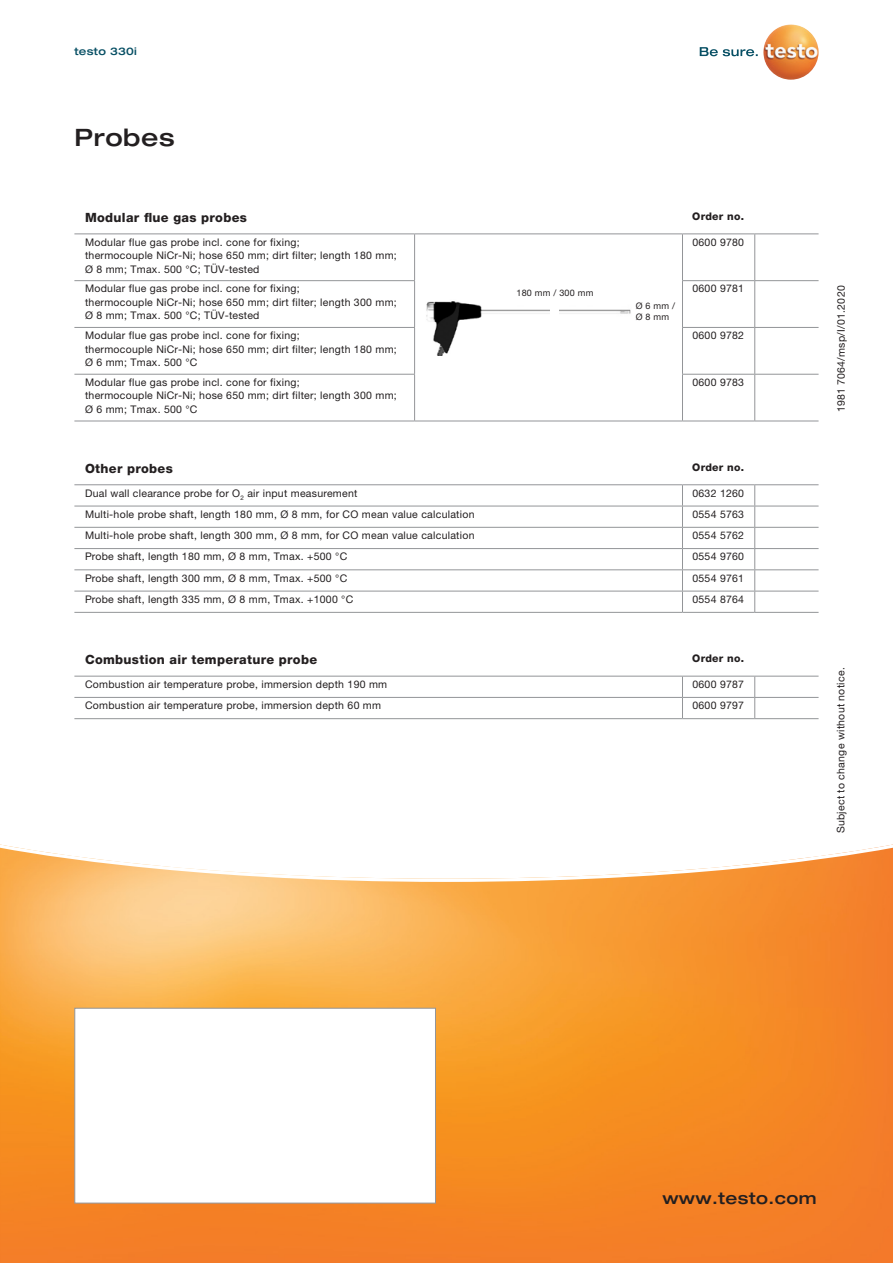
<style>
.page{position:relative;width:893px;height:1263px;background:#fff}
.page>*{position:absolute;margin:0;border:0;box-sizing:border-box;transform-origin:0 0}
.t1{font:500 expanded 24px "Helvetica Neue LTW1 G";letter-spacing:.025em;color:#231f20}
.t2{font:500 expanded 16.5px "Helvetica Neue LTW1 G";letter-spacing:.025em;color:#231f20}
.t3{font:800 12.75px "Helvetica Neue LTW1 G";letter-spacing:.025em;color:#231f20}
.t4{font:10.5px/13.5px "Helvetica Neue LTW1 G";letter-spacing:.025em;color:#231f20}
.t5{font:800 10.5px "Helvetica Neue LTW1 G";letter-spacing:.025em;color:#231f20}
.t6{font:500 expanded 10.5px "Helvetica Neue LTW1 G";letter-spacing:.025em;color:#074f64}
.t7{font:9px/10.8px "Helvetica Neue LTW1 G";letter-spacing:.025em;color:#231f20}
</style>
<div class="page">
<svg style="left:0;top:844px;width:893px;height:419px;background:#f79e46"></svg>
<img style="left:426px;top:301px;width:82px;height:55px">
<img style="left:508px;top:309px;width:123px;height:5px">
<div style="left:551px;top:304px;width:8px;height:14px;background:#fff"></div>
<svg style="left:700px;top:47px;width:58px;height:9px"></svg>
<img style="left:763px;top:24px;width:56px;height:56px;border-radius:28px">
<div style="left:74px;top:1008px;width:362px;height:195px;background:#fff;border:1px solid #939598"></div>
<hr style="left:74px;top:506px;width:608px;height:1px;background:#939598">
<hr style="left:682px;top:506px;width:73px;height:1px;background:#939598">
<hr style="left:755px;top:506px;width:64px;height:1px;background:#939598">
<hr style="left:74px;top:527px;width:608px;height:1px;background:#939598">
<hr style="left:682px;top:527px;width:73px;height:1px;background:#939598">
<hr style="left:755px;top:527px;width:64px;height:1px;background:#939598">
<hr style="left:74px;top:548px;width:608px;height:1px;background:#939598">
<hr style="left:682px;top:548px;width:73px;height:1px;background:#939598">
<hr style="left:755px;top:548px;width:64px;height:1px;background:#939598">
<hr style="left:74px;top:569px;width:608px;height:1px;background:#939598">
<hr style="left:682px;top:569px;width:73px;height:1px;background:#939598">
<hr style="left:755px;top:569px;width:64px;height:1px;background:#939598">
<hr style="left:74px;top:591px;width:608px;height:1px;background:#939598">
<hr style="left:682px;top:591px;width:73px;height:1px;background:#939598">
<hr style="left:755px;top:591px;width:64px;height:1px;background:#939598">
<hr style="left:74px;top:612px;width:608px;height:1px;background:#939598">
<hr style="left:682px;top:612px;width:73px;height:1px;background:#939598">
<hr style="left:755px;top:612px;width:64px;height:1px;background:#939598">
<hr style="left:74px;top:484px;width:608px;height:1px;background:#939598">
<hr style="left:682px;top:484px;width:73px;height:1px;background:#939598">
<hr style="left:755px;top:484px;width:64px;height:1px;background:#939598">
<svg style="left:682px;top:485px;width:1px;height:127px"></svg>
<svg style="left:754px;top:485px;width:1px;height:127px"></svg>
<hr style="left:74px;top:676px;width:608px;height:1px;background:#939598">
<hr style="left:682px;top:676px;width:73px;height:1px;background:#939598">
<hr style="left:755px;top:676px;width:64px;height:1px;background:#939598">
<hr style="left:74px;top:697px;width:608px;height:1px;background:#939598">
<hr style="left:682px;top:697px;width:73px;height:1px;background:#939598">
<hr style="left:755px;top:697px;width:64px;height:1px;background:#939598">
<hr style="left:74px;top:718px;width:608px;height:1px;background:#939598">
<hr style="left:682px;top:718px;width:73px;height:1px;background:#939598">
<hr style="left:755px;top:718px;width:64px;height:1px;background:#939598">
<svg style="left:682px;top:676px;width:1px;height:42px"></svg>
<svg style="left:754px;top:676px;width:1px;height:42px"></svg>
<hr style="left:682px;top:280px;width:73px;height:1px;background:#939598">
<hr style="left:755px;top:280px;width:64px;height:1px;background:#939598">
<hr style="left:74px;top:327px;width:341px;height:1px;background:#939598">
<hr style="left:682px;top:327px;width:73px;height:1px;background:#939598">
<hr style="left:755px;top:327px;width:64px;height:1px;background:#939598">
<hr style="left:682px;top:374px;width:73px;height:1px;background:#939598">
<hr style="left:755px;top:374px;width:64px;height:1px;background:#939598">
<hr style="left:74px;top:421px;width:341px;height:1px;background:#939598">
<hr style="left:415px;top:421px;width:267px;height:1px;background:#939598">
<hr style="left:682px;top:421px;width:73px;height:1px;background:#939598">
<hr style="left:755px;top:421px;width:64px;height:1px;background:#939598">
<hr style="left:74px;top:233px;width:341px;height:1px;background:#939598">
<hr style="left:415px;top:233px;width:267px;height:1px;background:#939598">
<hr style="left:682px;top:233px;width:73px;height:1px;background:#939598">
<hr style="left:755px;top:233px;width:64px;height:1px;background:#939598">
<hr style="left:682px;top:234px;width:1px;height:46px;background:#939598">
<hr style="left:754px;top:234px;width:1px;height:46px;background:#939598">
<hr style="left:682px;top:281px;width:1px;height:46px;background:#939598">
<hr style="left:754px;top:281px;width:1px;height:46px;background:#939598">
<hr style="left:682px;top:328px;width:1px;height:46px;background:#939598">
<hr style="left:754px;top:328px;width:1px;height:46px;background:#939598">
<hr style="left:682px;top:375px;width:1px;height:46px;background:#939598">
<hr style="left:754px;top:375px;width:1px;height:46px;background:#939598">
<hr style="left:74px;top:280px;width:341px;height:1px;background:#939598">
<hr style="left:74px;top:374px;width:341px;height:1px;background:#939598">
<hr style="left:414px;top:234px;width:1px;height:46px;background:#939598">
<hr style="left:414px;top:281px;width:1px;height:46px;background:#939598">
<hr style="left:414px;top:328px;width:1px;height:46px;background:#939598">
<hr style="left:414px;top:375px;width:1px;height:46px;background:#939598">
<p class="t6" style="left:74px;top:44px;width:64px">testo 330i</p>
<h1 class="t1" style="left:74px;top:122px;width:102px">Probes</h1>
<p class="t3" style="left:85px;top:210px;width:163px">Modular flue gas probes</p>
<p class="t5" style="left:692px;top:210px;width:53px">Order no.</p>
<p class="t4" style="left:85px;top:235px;width:313px">Modular flue gas probe incl. cone for fixing;<br>thermocouple NiCr-Ni; hose 650 mm; dirt filter; length 180 mm;<br>Ø 8 mm; Tmax. 500 °C; TÜV-tested</p>
<p class="t4" style="left:692px;top:235px;width:53px">0600 9780</p>
<p class="t4" style="left:85px;top:282px;width:313px">Modular flue gas probe incl. cone for fixing;<br>thermocouple NiCr-Ni; hose 650 mm; dirt filter; length 300 mm;<br>Ø 8 mm; Tmax. 500 °C; TÜV-tested</p>
<p class="t4" style="left:692px;top:282px;width:53px">0600 9781</p>
<p class="t4" style="left:85px;top:329px;width:313px">Modular flue gas probe incl. cone for fixing;<br>thermocouple NiCr-Ni; hose 650 mm; dirt filter; length 180 mm;<br>Ø 6 mm; Tmax. 500 °C</p>
<p class="t4" style="left:692px;top:329px;width:53px">0600 9782</p>
<p class="t4" style="left:85px;top:375px;width:313px">Modular flue gas probe incl. cone for fixing;<br>thermocouple NiCr-Ni; hose 650 mm; dirt filter; length 300 mm;<br>Ø 6 mm; Tmax. 500 °C</p>
<p class="t4" style="left:692px;top:375px;width:53px">0600 9783</p>
<p class="t7" style="left:516px;top:287px;width:78px">180 mm / 300 mm</p>
<p class="t7" style="left:636px;top:300px;width:41px">Ø 6 mm /<br>Ø 8 mm</p>
<p class="t3" style="left:85px;top:460px;width:89px">Other probes</p>
<p class="t5" style="left:692px;top:461px;width:53px">Order no.</p>
<p class="t4" style="left:85px;top:486px;width:274px">Dual wall clearance probe for O<sub>2</sub> air input measurement</p>
<p class="t4" style="left:692px;top:486px;width:53px">0632 1260</p>
<p class="t4" style="left:85px;top:507px;width:391px">Multi-hole probe shaft, length 180 mm, Ø 8 mm, for CO mean value calculation</p>
<p class="t4" style="left:692px;top:507px;width:53px">0554 5763</p>
<p class="t4" style="left:85px;top:528px;width:391px">Multi-hole probe shaft, length 300 mm, Ø 8 mm, for CO mean value calculation</p>
<p class="t4" style="left:692px;top:528px;width:53px">0554 5762</p>
<p class="t4" style="left:85px;top:550px;width:264px">Probe shaft, length 180 mm, Ø 8 mm, Tmax. +500 °C</p>
<p class="t4" style="left:692px;top:550px;width:53px">0554 9760</p>
<p class="t4" style="left:85px;top:571px;width:264px">Probe shaft, length 300 mm, Ø 8 mm, Tmax. +500 °C</p>
<p class="t4" style="left:692px;top:571px;width:53px">0554 9761</p>
<p class="t4" style="left:85px;top:592px;width:270px">Probe shaft, length 335 mm, Ø 8 mm, Tmax. +1000 °C</p>
<p class="t4" style="left:692px;top:592px;width:53px">0554 8764</p>
<p class="t3" style="left:85px;top:652px;width:234px">Combustion air temperature probe</p>
<p class="t5" style="left:692px;top:652px;width:53px">Order no.</p>
<p class="t4" style="left:85px;top:677px;width:304px">Combustion air temperature probe, immersion depth 190 mm</p>
<p class="t4" style="left:692px;top:677px;width:53px">0600 9787</p>
<p class="t4" style="left:85px;top:699px;width:298px">Combustion air temperature probe, immersion depth 60 mm</p>
<p class="t4" style="left:692px;top:699px;width:53px">0600 9797</p>
<p class="t4" style="left:834px;top:412px;width:128px;rotate:-90deg">1981 7064/msp/I/01.2020</p>
<p class="t4" style="left:834px;top:833px;width:168px;rotate:-90deg">Subject to change without notice.</p>
<h2 class="t2" style="left:662px;top:1187px;width:156px">www.testo.com</h2>
</div>
